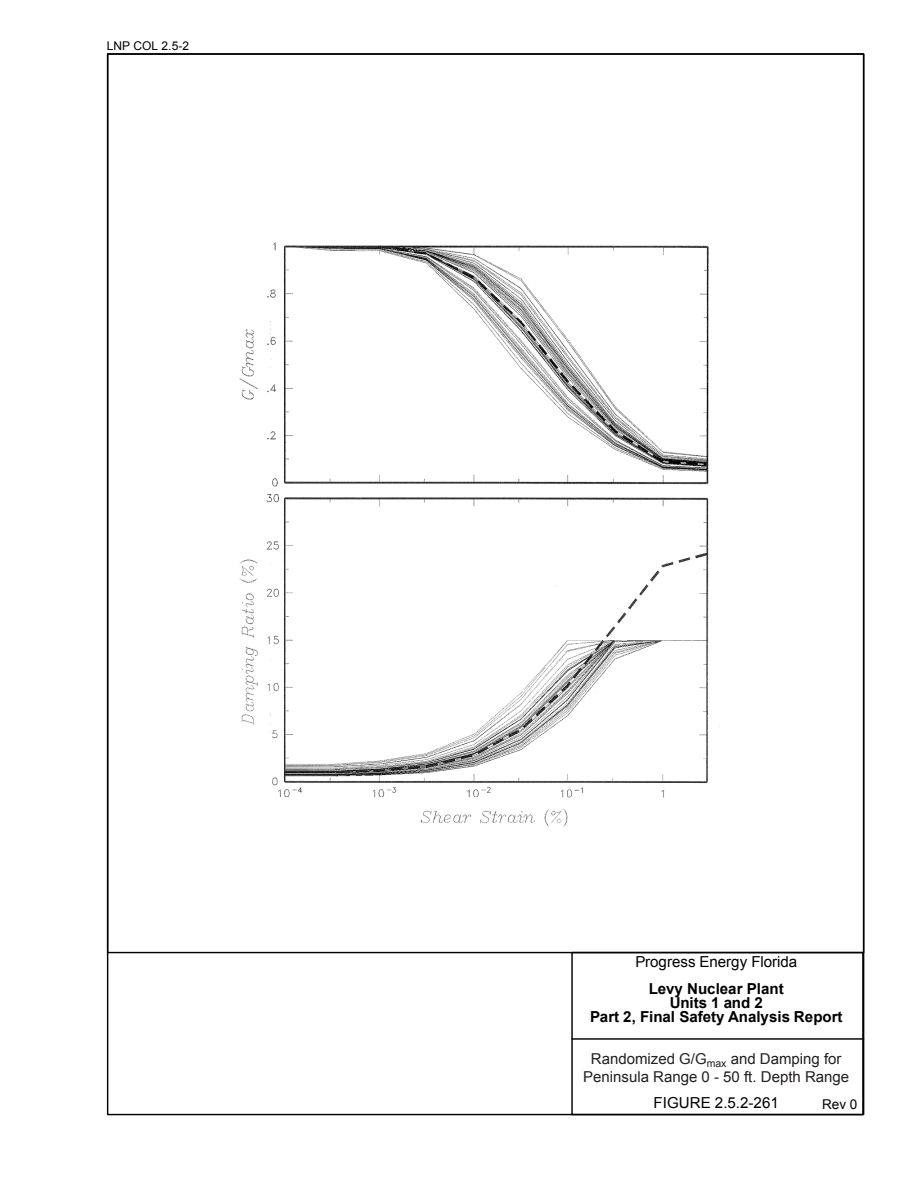
<style>
.page{position:relative;width:918px;height:1188px;background:#fff}
.page>*{position:absolute;margin:0;border:0;box-sizing:border-box;transform-origin:0 0}
.t1{font:700 15.15px/14.4px "Arial";color:#000;text-align:center}
.t2{font:15.15px "Arial";color:#000}
.t3{font:15px/18px "Arial";color:#231f20;text-align:center}
.t4{font:13.5px "Arial";color:#000}
.t5{font:12px "Arial";color:#000}
</style>
<div class="page">
<div style="left:571px;top:952px;width:293px;height:163px;border:1px solid #000"></div>
<hr style="left:572px;top:1038px;width:292px;height:2px;background:#000">
<img style="left:239px;top:242px;width:481px;height:585px">
<p class="t5" style="left:107px;top:38px;width:84px">LNP COL 2.5-2</p>
<p class="t2" style="left:635px;top:952px;width:163px">Progress Energy Florida</p>
<p class="t1" style="left:590px;top:982px;width:254px">Levy Nuclear Plant<br>Units 1 and 2<br>Part 2, Final Safety Analysis Report</p>
<p class="t3" style="left:583px;top:1050px;width:267px">Randomized G/G<sub>max</sub> and Damping for<br>Peninsula Range 0 - 50 ft. Depth Range</p>
<p class="t2" style="left:654px;top:1093px;width:127px">FIGURE 2.5.2-261</p>
<p class="t4" style="left:822px;top:1096px;width:37px">Rev 0</p>
</div>
